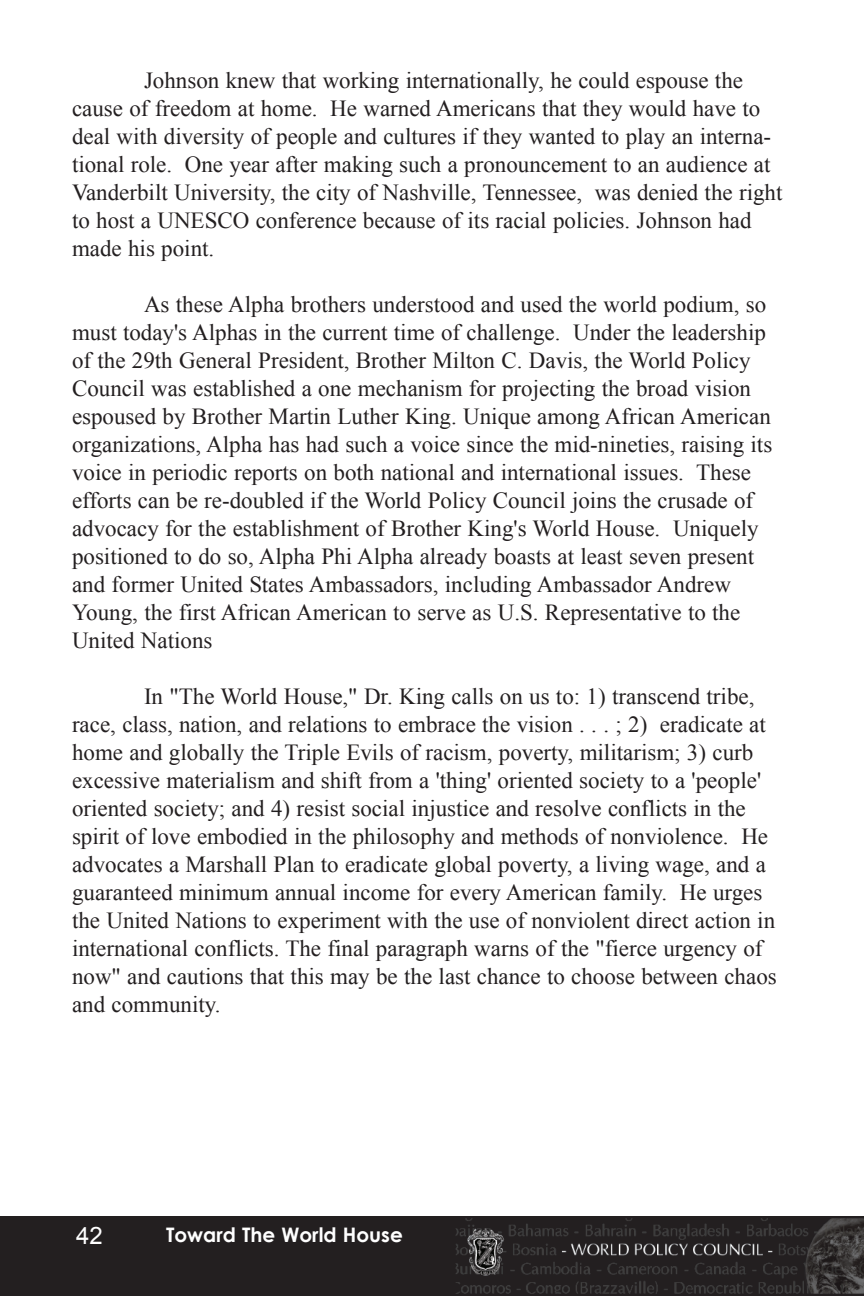
<style>
.page{position:relative;width:864px;height:1296px;background:#fff}
.page>*{position:absolute;margin:0;border:0;box-sizing:border-box;transform-origin:0 0}
.t1{font:24px "Arial";color:#fff}
.t2{font:23px/28px "Times New Roman";color:#231f20}
.t3{font:700 20px "Century Gothic";color:#fff}
</style>
<div class="page">
<div style="left:0;top:1217px;width:864px;height:79px;background:#231f20"></div>
<img style="left:455px;top:1218px;width:409px;height:76px">
<p class="t2" style="left:72px;top:66px;width:712px;text-indent:72px">Johnson knew that working internationally, he could espouse the cause of freedom at home. He warned Americans that they would have to deal with diversity of people and cultures if they wanted to play an interna&shy;tional role. One year after making such a pronouncement to an audience at Vanderbilt University, the city of Nashville, Tennessee, was denied the right to host a UNESCO conference because of its racial policies. Johnson had made his point.</p>
<p class="t2" style="left:72px;top:290px;width:702px;text-indent:72px">As these Alpha brothers understood and used the world podium, so must today's Alphas in the current time of challenge. Under the leadership of the 29th General President, Brother Milton C. Davis, the World Policy Council was established a one mechanism for projecting the broad vision espoused by Brother Martin Luther King. Unique among African American organizations, Alpha has had such a voice since the mid-nineties, raising its voice in periodic reports on both national and international issues. These efforts can be re-doubled if the World Policy Council joins the crusade of advocacy for the establishment of Brother King's World House. Uniquely positioned to do so, Alpha Phi Alpha already boasts at least seven present and former United States Ambassadors, including Ambassador Andrew Young, the first African American to serve as U.S. Representative to the United Nations</p>
<p class="t2" style="left:72px;top:682px;width:706px;text-indent:72px">In "The World House," Dr. King calls on us to: 1) transcend tribe, race, class, nation, and relations to embrace the vision . . . ; 2) eradicate at home and globally the Triple Evils of racism, poverty, militarism; 3) curb excessive materialism and shift from a 'thing' oriented society to a 'people' oriented society; and 4) resist social injustice and resolve conflicts in the spirit of love embodied in the philosophy and methods of nonviolence. He advocates a Marshall Plan to eradicate global poverty, a living wage, and a guaranteed minimum annual income for every American family. He urges the United Nations to experiment with the use of nonviolent direct action in international conflicts. The final paragraph warns of the "fierce urgency of now" and cautions that this may be the last chance to choose between chaos and community.</p>
<p class="t1" style="left:76px;top:1223px;width:28px">42</p>
<p class="t3" style="left:166px;top:1222px;width:238px">Toward The World House</p>
</div>
